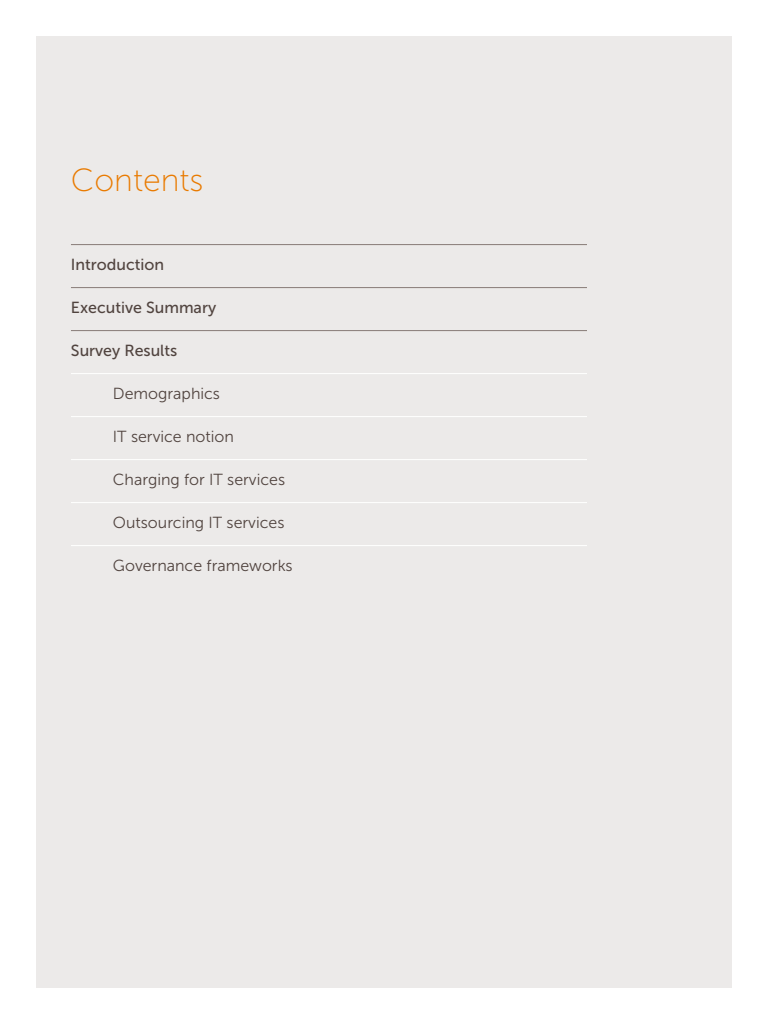
<style>
.page{position:relative;width:768px;height:1024px;background:#fff}
.page>*{position:absolute;margin:0;border:0;box-sizing:border-box;transform-origin:0 0}
.t1{font:32px "Museo Sans 100";color:#e97a00}
.t2{font:16px "Museo Sans 300";color:#51443f}
.t3{font:16px "Museo Sans 500";color:#51443f}
</style>
<div class="page">
<div style="left:36px;top:36px;width:696px;height:952px;background:#eceae9"></div>
<hr style="left:71px;top:244px;width:516px;height:1px;background:#877b77">
<hr style="left:71px;top:287px;width:516px;height:1px;background:#877b77">
<hr style="left:71px;top:330px;width:516px;height:1px;background:#877b77">
<hr style="left:71px;top:373px;width:516px;height:1px;background:#fff">
<hr style="left:71px;top:416px;width:516px;height:1px;background:#fff">
<hr style="left:71px;top:459px;width:516px;height:1px;background:#fff">
<hr style="left:71px;top:502px;width:516px;height:1px;background:#fff">
<hr style="left:71px;top:545px;width:516px;height:1px;background:#fff">
<h1 class="t1" style="left:71px;top:163px;width:134px">Contents</h1>
<p class="t3" style="left:71px;top:256px;width:95px">Introduction</p>
<p class="t3" style="left:71px;top:299px;width:147px">Executive Summary</p>
<p class="t3" style="left:71px;top:342px;width:108px">Survey Results</p>
<p class="t2" style="left:113px;top:385px;width:109px">Demographics</p>
<p class="t2" style="left:113px;top:428px;width:123px">IT service notion</p>
<p class="t2" style="left:113px;top:471px;width:174px">Charging for IT services</p>
<p class="t2" style="left:113px;top:514px;width:173px">Outsourcing IT services</p>
<p class="t2" style="left:113px;top:557px;width:181px">Governance frameworks</p>
</div>
